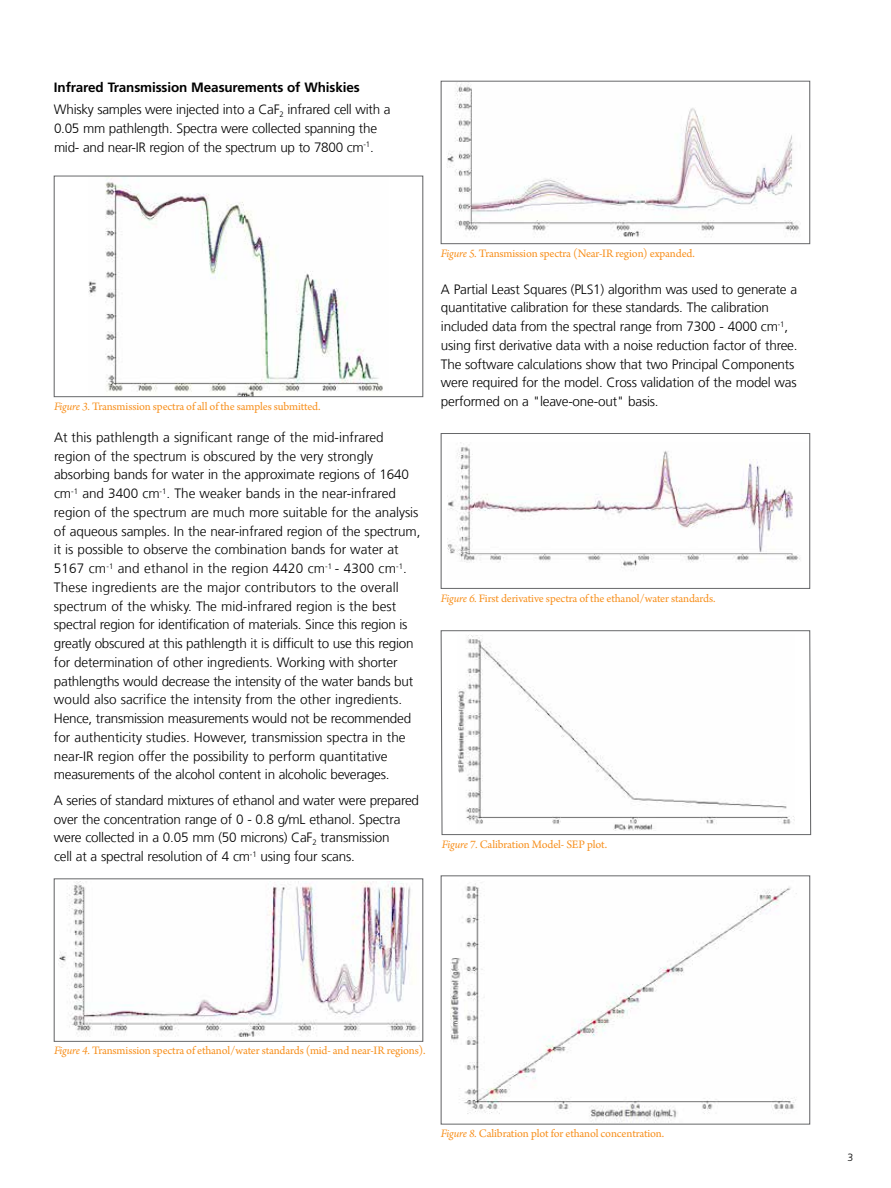
<style>
.page{position:relative;width:891px;height:1188px;background:#fff}
.page>*{position:absolute;margin:0;border:0;box-sizing:border-box;transform-origin:0 0}
.t1{font:300 13.5px/18.8px "Frutiger LT Com";letter-spacing:-.015em;color:#000}
.t2{font:700 13.5px "Frutiger";letter-spacing:-.01em;color:#000}
.t3{font:12px "Arno Pro";letter-spacing:-.01em;color:#f7901e}
.t4{font:300 10.5px "Frutiger";color:#000}
.s1{font-style:italic}
</style>
<div class="page">
<img style="left:89px;top:182px;width:294px;height:213px">
<div style="left:54px;top:176px;width:369px;height:221px;border:1px solid #636466"></div>
<img style="left:58px;top:881px;width:359px;height:156px">
<div style="left:54px;top:879px;width:369px;height:163px;border:1px solid #636466"></div>
<img style="left:447px;top:83px;width:354px;height:154px">
<div style="left:441px;top:81px;width:369px;height:163px;border:1px solid #636466"></div>
<svg style="left:441px;top:630px;width:370px;height:205px"></svg>
<img style="left:451px;top:882px;width:346px;height:240px">
<div style="left:441px;top:876px;width:369px;height:248px;border:1px solid #636466"></div>
<img style="left:447px;top:442px;width:353px;height:126px">
<div style="left:441px;top:433px;width:369px;height:156px;border:1px solid #636466"></div>
<p class="t2" style="left:54px;top:79px;width:307px">Infrared Transmission Measurements of Whiskies</p>
<p class="t1" style="left:54px;top:101px;width:338px">Whisky samples were injected into a CaF<sub>2</sub> infrared cell with a<br>0.05 mm pathlength. Spectra were collected spanning the mid- and near-IR region of the spectrum up to 7800 cm<sup>-1</sup>.</p>
<p class="t3" style="left:54px;top:400px;width:268px"><span class="s1">Figure 3.</span> Transmission spectra of all of the samples submitted.</p>
<p class="t1" style="left:54px;top:428px;width:368px">At this pathlength a significant range of the mid-infrared region of the spectrum is obscured by the very strongly absorbing bands for water in the approximate regions of 1640 cm<sup>-1</sup> and 3400 cm<sup>-1</sup>. The weaker bands in the near-infrared region of the spectrum are much more suitable for the analysis of aqueous samples. In the near-infrared region of the spectrum, it is possible to observe the combination bands for water at 5167 cm<sup>-1</sup> and ethanol in the region 4420 cm<sup>-1</sup> - 4300 cm<sup>-1</sup>.<br>These ingredients are the major contributors to the overall spectrum of the whisky. The mid-infrared region is the best spectral region for identification of materials. Since this region is greatly obscured at this pathlength it is difficult to use this region for determination of other ingredients. Working with shorter pathlengths would decrease the intensity of the water bands but would also sacrifice the intensity from the other ingredients.<br>Hence, transmission measurements would not be recommended for authenticity studies. However, transmission spectra in the near-IR region offer the possibility to perform quantitative measurements of the alcohol content in alcoholic beverages.</p>
<p class="t1" style="left:54px;top:791px;width:367px">A series of standard mixtures of ethanol and water were prepared over the concentration range of 0 - 0.8 g/mL ethanol. Spectra were collected in a 0.05 mm (50 microns) CaF<sub>2</sub> transmission<br>cell at a spectral resolution of 4 cm<sup>-1</sup> using four scans.</p>
<p class="t3" style="left:441px;top:247px;width:255px"><span class="s1">Figure 5.</span> Transmission spectra (Near-IR region) expanded.</p>
<p class="t1" style="left:441px;top:280px;width:358px">A Partial Least Squares (PLS1) algorithm was used to generate a quantitative calibration for these standards. The calibration included data from the spectral range from 7300 - 4000 cm<sup>-1</sup>, using first derivative data with a noise reduction factor of three.<br>The software calculations show that two Principal Components were required for the model. Cross validation of the model was performed on a "leave-one-out" basis.</p>
<p class="t3" style="left:441px;top:591px;width:276px"><span class="s1">Figure 6.</span> First derivative spectra of the ethanol/water standards.</p>
<p class="t3" style="left:442px;top:838px;width:167px"><span class="s1">Figure 7.</span> Calibration Model- SEP plot.</p>
<p class="t3" style="left:54px;top:1044px;width:373px"><span class="s1">Figure 4.</span> Transmission spectra of ethanol/water standards (mid- and near-IR regions).</p>
<p class="t3" style="left:441px;top:1126px;width:225px"><span class="s1">Figure 8.</span> Calibration plot for ethanol concentration.</p>
<p class="t4" style="left:848px;top:1151px;width:7px">3</p>
</div>
